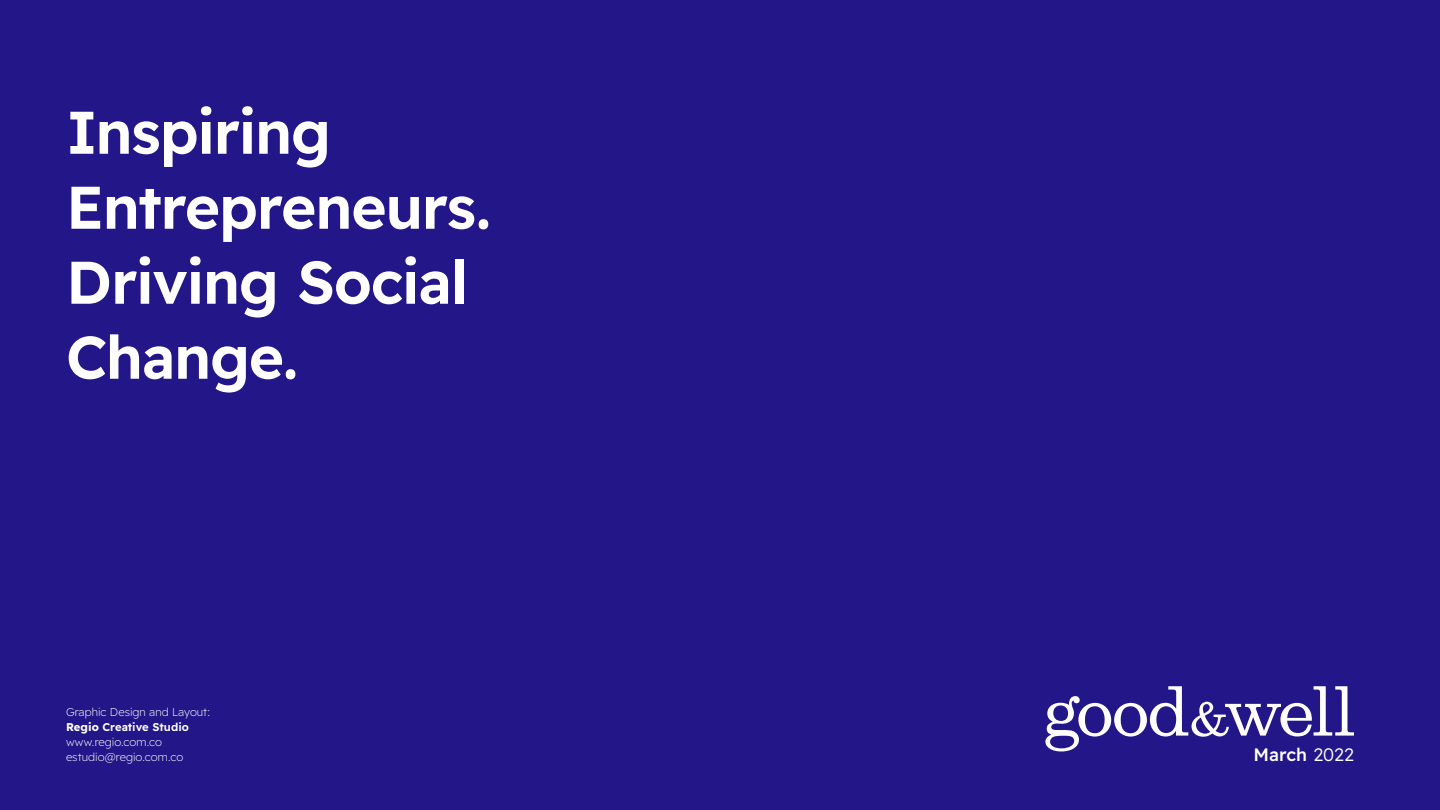
<style>
.page{position:relative;width:1440px;height:810px;background:#231688}
.page>*{position:absolute;margin:0;border:0;box-sizing:border-box;transform-origin:0 0}
.t1{font:600 60px/75px "Readex Pro";letter-spacing:-.02em;color:#fff}
.t2{font:500 18px "Readex Pro";color:#fff}
.t3{font:200 11.25px/15px "Readex Pro";color:#fff}
.s1{font-weight:700}
.s2{font-weight:600}
.s3{font-weight:300}
</style>
<div class="page">
<svg style="left:1045px;top:686px;width:309px;height:65px"></svg>
<h1 class="t1" style="left:66px;top:94px;width:426px">Inspiring<br>Entrepreneurs.<br>Driving Social<br>Change.</h1>
<p class="t3" style="left:66px;top:705px;width:146px">Graphic Design and Layout:<br><span class="s1">Regio</span> <span class="s2">Creative Studio </span>www.regio.com.co estudio@regio.com.co</p>
<h2 class="t2" style="left:1254px;top:743px;width:102px">March <span class="s3">2022</span></h2>
</div>
